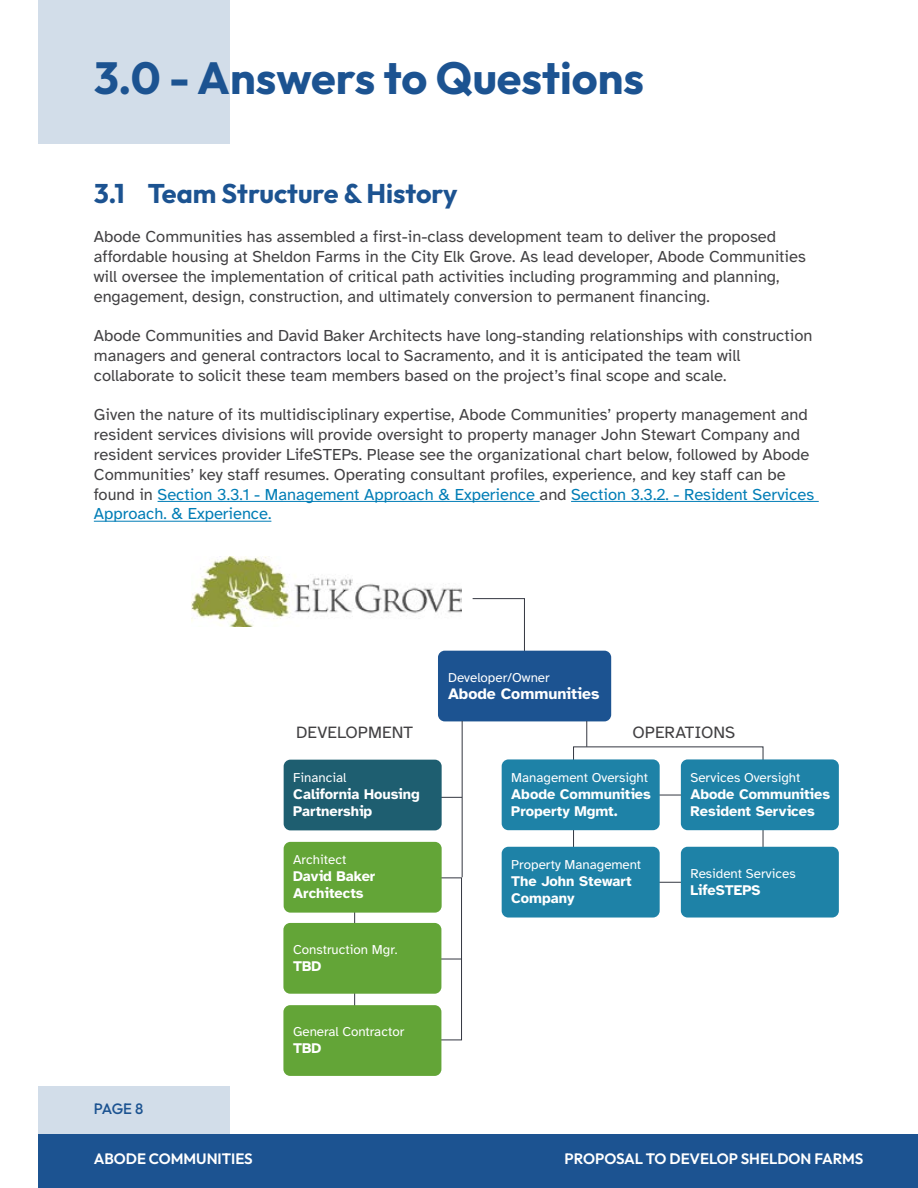
<style>
.page{position:relative;width:918px;height:1188px;background:#fff}
.page>*{position:absolute;margin:0;border:0;box-sizing:border-box;transform-origin:0 0}
.H2_-_Page_Header{font:700 45px "Outfit";color:#1c5391}
.H3_-_Section_Header{font:700 27px "Outfit";color:#1c5391}
.t1{font:16.95px "Atkinson Hyperlegible";color:#414042}
.Body_Single-Space{font:16.5px/19.8px "Atkinson Hyperlegible";color:#414042}
.t2{font:700 15.75px "Atkinson Hyperlegible";color:#fff}
.t3{font:600 15px "Outfit";color:#fff}
.t4{font:500 15px "Outfit";color:#1c5391}
.t5{font:700 14.55px/17px "Atkinson Hyperlegible";color:#fff}
.t6{font:13.35px "Atkinson Hyperlegible";color:#fff}
.s1{color:#007db6}
</style>
<div class="page">
<div style="left:38px;top:0;width:192px;height:143px;background:#d2dde9"></div>
<div style="left:38px;top:1086px;width:192px;height:102px;background:#d2dde9"></div>
<div style="left:38px;top:1134px;width:880px;height:54px;background:#1c5391"></div>
<hr style="left:158px;top:501px;width:382px;height:1px;background:#007db6">
<hr style="left:571px;top:501px;width:248px;height:1px;background:#007db6">
<hr style="left:94px;top:521px;width:177px;height:1px;background:#007db6">
<hr style="left:355px;top:959px;width:107px;height:1px;background:#343741">
<div style="left:355px;top:878px;width:107px;height:162px;border:1px solid #343741"></div>
<div style="left:283px;top:923px;width:158px;height:71px;background:#63a537;border-radius:7px"></div>
<hr style="left:640px;top:795px;width:65px;height:1px;background:#343741">
<svg style="left:442px;top:797px;width:20px;height:1px"></svg>
<svg style="left:472px;top:598px;width:53px;height:53px"></svg>
<div style="left:438px;top:651px;width:173px;height:70px;background:#1c5391;border-radius:7px"></div>
<div style="left:284px;top:842px;width:158px;height:71px;background:#63a537;border-radius:7px"></div>
<div style="left:502px;top:759px;width:158px;height:71px;background:#1e82a7;border-radius:7px"></div>
<div style="left:284px;top:760px;width:158px;height:70px;background:#1e5e70;border-radius:7px"></div>
<hr style="left:462px;top:721px;width:1px;height:156px;background:#343741">
<svg style="left:587px;top:721px;width:1px;height:26px"></svg>
<div style="left:502px;top:847px;width:158px;height:71px;background:#1e82a7;border-radius:7px"></div>
<div style="left:681px;top:759px;width:158px;height:71px;background:#1e82a7;border-radius:7px"></div>
<div style="left:681px;top:847px;width:158px;height:71px;background:#1e82a7;border-radius:7px"></div>
<div style="left:283px;top:1005px;width:158px;height:71px;background:#63a537;border-radius:7px"></div>
<img style="left:192px;top:556px;width:270px;height:70px">
<h2 class="H2_-_Page_Header" style="left:94px;top:50px;width:552px">3.0 - Answers to Questions</h2>
<h3 class="H3_-_Section_Header" style="left:94px;top:176px;width:365px">3.1 Team Structure &amp; History</h3>
<p class="Body_Single-Space" style="left:94px;top:227px;width:714px">Abode Communities has assembled a first-in-class development team to deliver the proposed affordable housing at Sheldon Farms in the City Elk Grove. As lead developer, Abode Communities will oversee the implementation of critical path activities including programming and planning, engagement, design, construction, and ultimately conversion to permanent financing.</p>
<p class="Body_Single-Space" style="left:94px;top:326px;width:720px">Abode Communities and David Baker Architects have long-standing relationships with construction managers and general contractors local to Sacramento, and it is anticipated the team will collaborate to solicit these team members based on the project’s final scope and scale.</p>
<p class="Body_Single-Space" style="left:94px;top:405px;width:722px">Given the nature of its multidisciplinary expertise, Abode Communities’ property management and resident services divisions will provide oversight to property manager John Stewart Company and resident services provider LifeSTEPs. Please see the organizational chart below, followed by Abode Communities’ key staff resumes. Operating consultant profiles, experience, and key staff can be found in <span class="s1">Section 3.3.1 - Management Approach &amp; Experience</span> and <span class="s1">Section 3.3.2. - Resident Services Approach. &amp; Experience.</span></p>
<p class="t6" style="left:448px;top:670px;width:103px">Developer/Owner</p>
<p class="t2" style="left:448px;top:684px;width:153px">Abode Communities</p>
<p class="t1" style="left:296px;top:723px;width:118px">DEVELOPMENT</p>
<p class="t1" style="left:632px;top:723px;width:104px">OPERATIONS</p>
<p class="t6" style="left:293px;top:770px;width:55px">Financial</p>
<p class="t5" style="left:293px;top:786px;width:128px">California Housing<br>Partnership</p>
<p class="t6" style="left:293px;top:853px;width:55px">Architect</p>
<p class="t5" style="left:293px;top:868px;width:84px">David Baker<br>Architects</p>
<p class="t6" style="left:293px;top:942px;width:106px">Construction Mgr.</p>
<p class="t5" style="left:293px;top:958px;width:30px">TBD</p>
<p class="t6" style="left:293px;top:1024px;width:113px">General Contractor</p>
<p class="t5" style="left:293px;top:1040px;width:30px">TBD</p>
<p class="t6" style="left:511px;top:770px;width:138px">Management Oversight</p>
<p class="t5" style="left:511px;top:786px;width:141px">Abode Communities<br>Property Mgmt.</p>
<p class="t6" style="left:511px;top:858px;width:132px">Property Management</p>
<p class="t5" style="left:511px;top:873px;width:122px">The John Stewart<br>Company</p>
<p class="t6" style="left:690px;top:770px;width:111px">Services Oversight</p>
<p class="t5" style="left:690px;top:786px;width:141px">Abode Communities<br>Resident Services</p>
<p class="t6" style="left:690px;top:866px;width:107px">Resident Services</p>
<p class="t5" style="left:690px;top:882px;width:72px">LifeSTEPS</p>
<p class="t4" style="left:94px;top:1100px;width:51px">PAGE 8</p>
<p class="t3" style="left:94px;top:1150px;width:160px">ABODE COMMUNITIES</p>
<p class="t3" style="left:565px;top:1150px;width:300px">PROPOSAL TO DEVELOP SHELDON FARMS</p>
</div>
